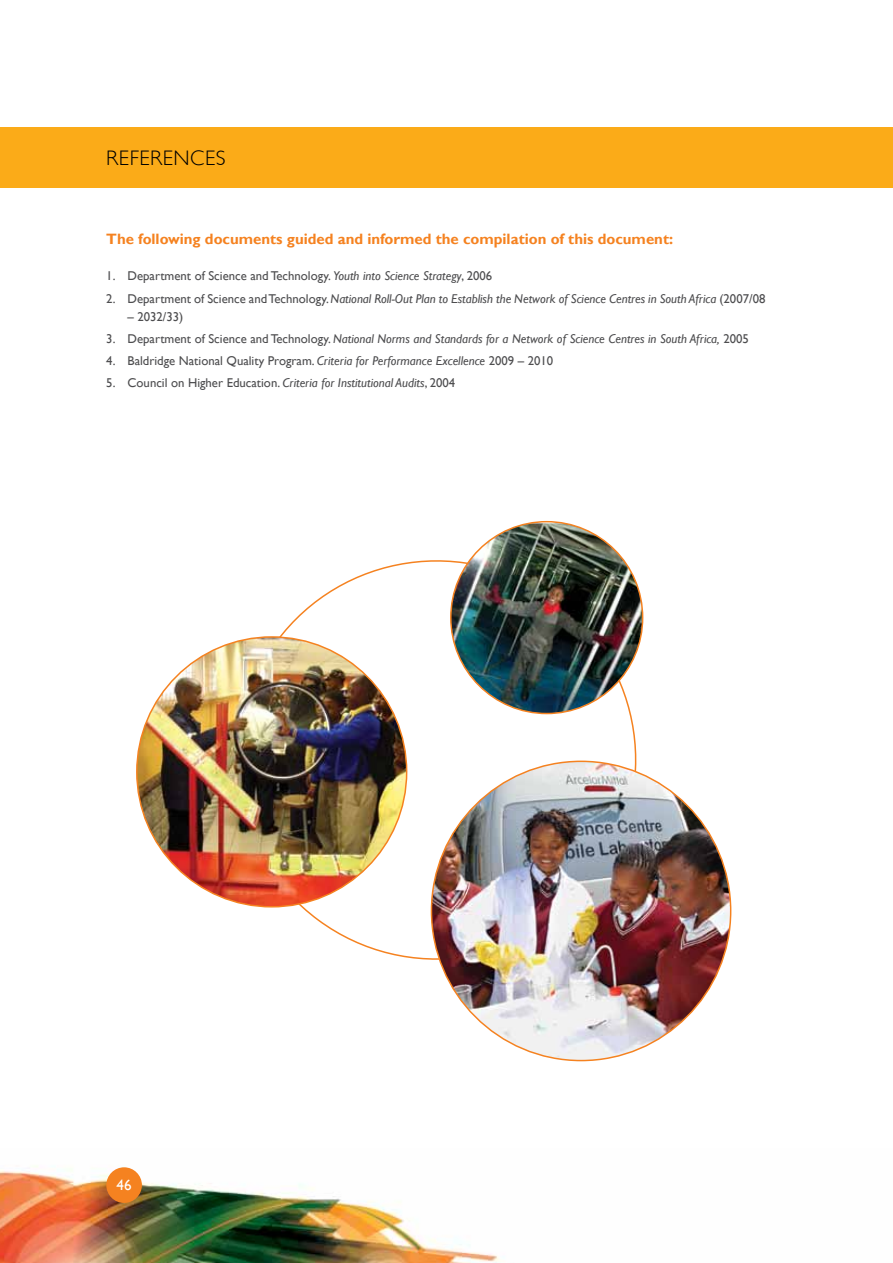
<style>
.page{position:relative;width:893px;height:1263px;background:#fff}
.page>*{position:absolute;margin:0;border:0;box-sizing:border-box;transform-origin:0 0}
.t1{font:300 21px "Gill Sans";letter-spacing:.025em;color:#000}
.t2{font:700 15px "Gill Sans";color:#f58220}
.t3{font:15px "Gill Sans";color:#fff}
.t4{font:italic 12.75px "Gill Sans";color:#4d4d4f}
.t5{font:12.75px "Gill Sans";color:#4d4d4f}
.s1{font-style:italic}
.s2{font-style:normal}
</style>
<div class="page">
<img style="left:0;top:1166px;width:500px;height:97px">
<div style="left:106px;top:1167px;width:36px;height:36px;background:#f58220;border-radius:50%"></div>
<div style="left:0;top:128px;width:893px;height:60px;background:#fbab18"></div>
<svg style="left:209px;top:560px;width:454px;height:425px"></svg>
<img style="left:451px;top:523px;width:192px;height:190px">
<img style="left:431px;top:761px;width:300px;height:299px;border-radius:150px">
<img style="left:137px;top:637px;width:270px;height:270px;border-radius:135px">
<h1 class="t1" style="left:106px;top:146px;width:121px">REFERENCES</h1>
<p class="t2" style="left:106px;top:230px;width:568px">The following documents guided and informed the compilation of this document:</p>
<p class="t5" style="left:106px;top:269px;width:387px">1. Department of Science and Technology. <span class="s1">Youth into Science Strategy</span>, 2006</p>
<p class="t4" style="left:106px;top:291px;width:661px"><span class="s2">2. Department of Science and Technology.</span> National Roll-Out Plan to Establish the Network of Science Centres in South Africa <span class="s2">(2007/08</span></p>
<p class="t5" style="left:128px;top:309px;width:57px">– 2032/33)</p>
<p class="t4" style="left:106px;top:331px;width:644px"><span class="s2">3. Department of Science and Technology.</span> National Norms and Standards for a Network of Science Centres in South Africa, <span class="s2">2005</span></p>
<p class="t5" style="left:106px;top:353px;width:448px">4. Baldridge National Quality Program. <span class="s1">Criteria for Performance Excellence</span> 2009 – 2010</p>
<p class="t5" style="left:106px;top:376px;width:350px">5. Council on Higher Education. <span class="s1">Criteria for Institutional Audits</span>, 2004</p>
<p class="t3" style="left:117px;top:1176px;width:16px">46</p>
</div>
